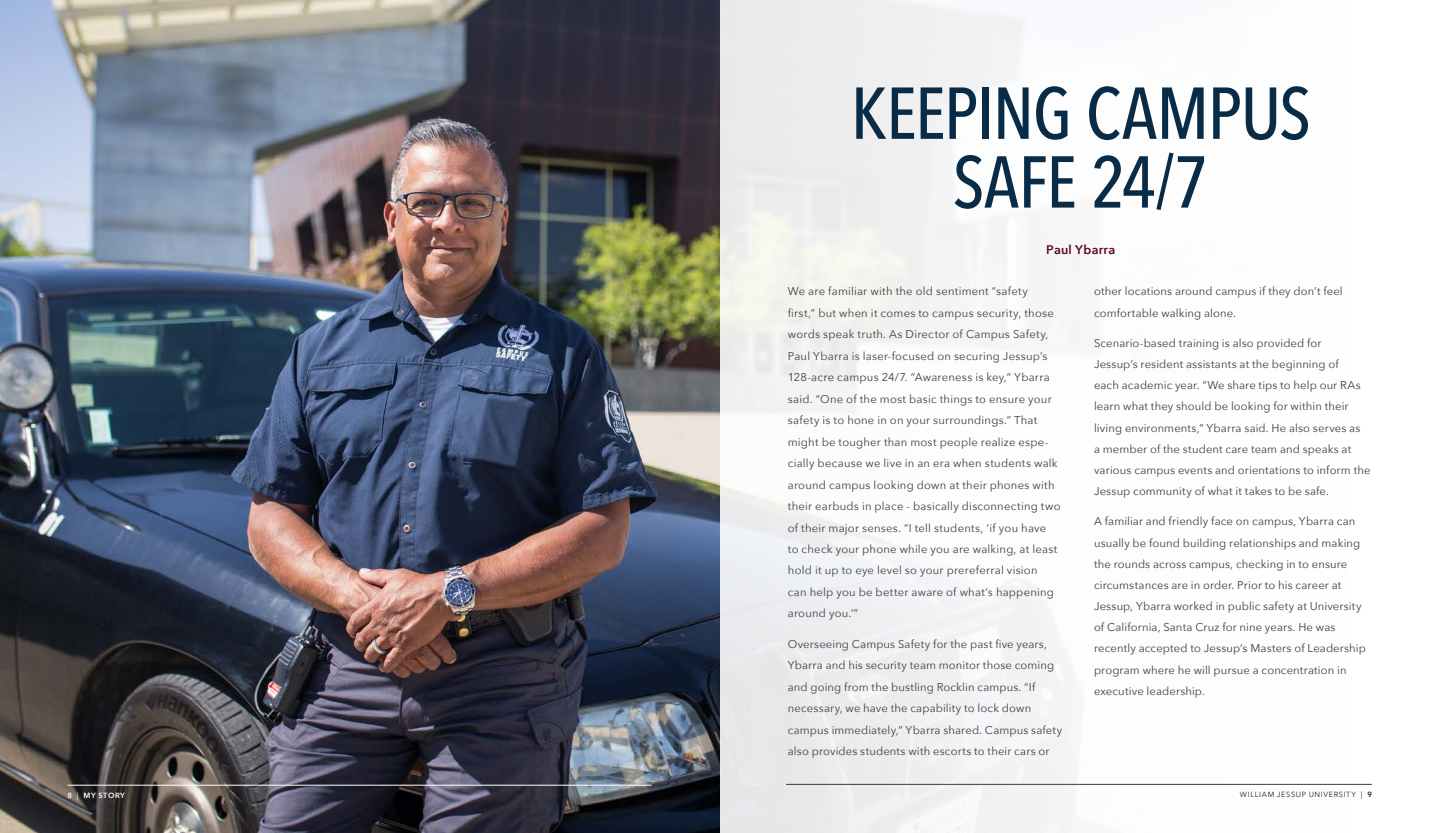
<style>
.page{position:relative;width:1440px;height:833px;background:#fff}
.page>*{position:absolute;margin:0;border:0;box-sizing:border-box;transform-origin:0 0}
.heading{font:500 72.5px/68.8px "Avenir Next Condensed";letter-spacing:-.02em;color:#082c47;text-align:center}
.heading_-_name{font:600 12.5px "Avenir Next";letter-spacing:.02em;color:#5b0722}
.body_text{font:11.25px/21.5px "Avenir Next";letter-spacing:.015em;color:#3e3e3f}
.t1{font:7.5px "Avenir Next";letter-spacing:.08em;color:#231f20}
.t2{font:600 7.5px "Avenir Next";letter-spacing:.08em;color:#fff}
.s1{font-weight:400}
.s2{font-weight:600}
</style>
<div class="page">
<img style="left:0;top:0;width:720px;height:832px">
<div style="left:720px;top:0;width:720px;height:832px;background:linear-gradient(to right,#efefef,#fff)"></div>
<hr style="left:786px;top:784px;width:586px;height:1px;background:#3e3e3f">
<hr style="left:68px;top:785px;width:584px;height:1px;background:#fff">
<p class="heading" style="left:851px;top:79px;width:462px">KEEPING CAMPUS<br>SAFE 24/7</p>
<p class="heading_-_name" style="left:1046px;top:239px;width:71px">Paul Ybarra</p>
<p class="body_text" style="left:788px;top:280px;width:274px">We are familiar with the old sentiment “safety<br>first,” but when it comes to campus security, those words speak truth. As Director of Campus Safety, Paul Ybarra is laser-focused on securing Jessup’s 128-acre campus 24/7. “Awareness is key,” Ybarra said. “One of the most basic things to ensure your safety is to hone in on your surroundings.” That might be tougher than most people realize espe&shy;cially because we live in an era when students walk around campus looking down at their phones with their earbuds in place - basically disconnecting two of their major senses. “I tell students, ‘if you have<br>to check your phone while you are walking, at least hold it up to eye level so your prereferral vision<br>can help you be better aware of what’s happening around you.’”</p>
<p class="body_text" style="left:788px;top:632px;width:276px">Overseeing Campus Safety for the past five years, Ybarra and his security team monitor those coming and going from the bustling Rocklin campus. “If necessary, we have the capability to lock down campus immediately,” Ybarra shared. Campus safety also provides students with escorts to their cars or</p>
<p class="body_text" style="left:1094px;top:280px;width:250px;line-height:21.1px">other locations around campus if they don’t feel comfortable walking alone.</p>
<p class="body_text" style="left:1094px;top:332px;width:278px;line-height:21.1px">Scenario-based training is also provided for<br>Jessup’s resident assistants at the beginning of<br>each academic year. “We share tips to help our RAs learn what they should be looking for within their living environments,” Ybarra said. He also serves as<br>a member of the student care team and speaks at various campus events and orientations to inform the Jessup community of what it takes to be safe.</p>
<p class="body_text" style="left:1094px;top:510px;width:273px;line-height:21.1px">A familiar and friendly face on campus, Ybarra can usually be found building relationships and making the rounds across campus, checking in to ensure circumstances are in order. Prior to his career at Jessup, Ybarra worked in public safety at University of California, Santa Cruz for nine years. He was recently accepted to Jessup’s Masters of Leadership program where he will pursue a concentration in executive leadership.</p>
<p class="t2" style="left:68px;top:789px;width:59px">8 <span class="s1">|</span> MY STORY</p>
<p class="t1" style="left:1240px;top:788px;width:134px">WILLIAM JESSUP UNIVERSITY | <span class="s2">9</span></p>
</div>
